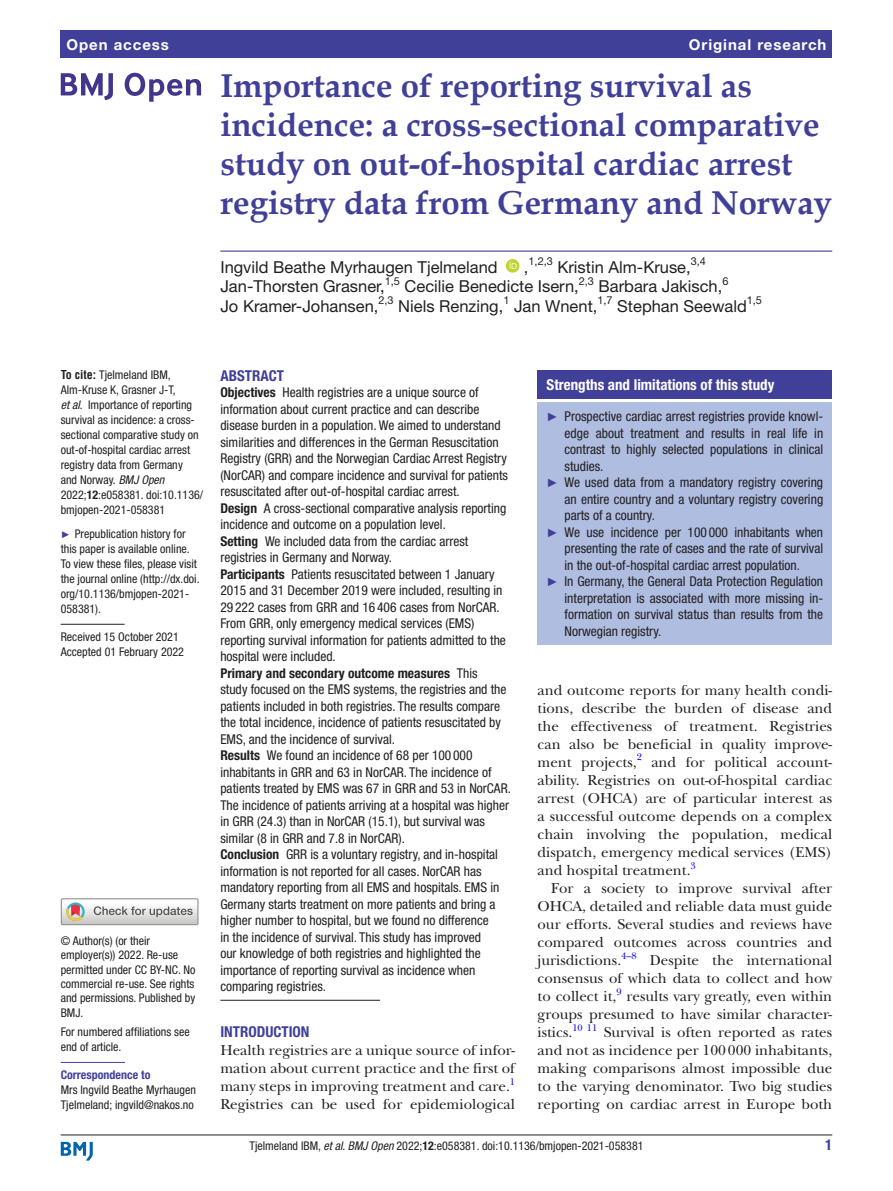
<style>
.page{position:relative;width:893px;height:1191px;background:#fff}
.page>*{position:absolute;margin:0;border:0;box-sizing:border-box;transform-origin:0 0}
.t1{font:700 33px/39px "Book Antiqua";color:#414099}
.t2{font:16.5px "Helvetica Neue LT Std";color:#231f20}
.t3{font:15px/18px "New Baskerville";color:#231f20;text-align:justify}
.t4{font:700 condensed 15px "Helvetica Neue LT Std";color:#fff}
.t5{font:700 15px "Helvetica Neue LT Std";letter-spacing:.065em;color:#fff}
.t6{font:700 condensed 15px "Helvetica Neue LT Std";color:#414099}
.t7{font:condensed 13.5px/16.5px "Helvetica Neue LT Std";color:#231f20}
.t8{font:condensed 12px/15px "Helvetica Neue LT Std";color:#231f20}
.t9{font:700 condensed 12px "Helvetica Neue LT Std";color:#414099}
.t10{font:10.95px "Helvetica Neue LT Std";color:#231f20}
.t11{font:9.9px "New Baskerville";color:#00f}
.s1{font-family:"Helvetica LT Std";font-weight:700}
.s2{font-style:italic}
.s3{font-weight:700}
.s4{font-family:"Arial";font-stretch:normal;font-size:9.75px;color:#414099}
.s5{font-family:"Arial";font-stretch:normal;font-size:12px;color:#414099}
</style>
<div class="page">
<hr style="left:61px;top:1134px;width:771px;height:1px;background:#231f20">
<svg style="left:61px;top:1141px;width:32px;height:19px"></svg>
<div style="left:61px;top:31px;width:771px;height:27px;background:#414099"></div>
<hr style="left:220px;top:250px;width:612px;height:2px;background:#414099">
<svg style="left:506px;top:259px;width:13px;height:14px"></svg>
<hr style="left:61px;top:624px;width:64px;height:1px;background:#231f20">
<hr style="left:61px;top:1062px;width:64px;height:1px;background:#414099">
<svg style="left:61px;top:73px;width:52px;height:27px"></svg>
<svg style="left:125px;top:73px;width:76px;height:29px"></svg>
<div style="left:61px;top:898px;width:138px;height:27px;border:1px solid #969090"></div>
<svg style="left:61px;top:898px;width:137px;height:26px"></svg>
<hr style="left:220px;top:1000px;width:160px;height:1px;background:#231f20">
<div style="left:538px;top:370px;width:294px;height:29px;background:#414099"></div>
<div style="left:538px;top:403px;width:294px;height:242px;background:#afbde1"></div>
<p class="t5" style="left:66px;top:35px;width:104px">Open access</p>
<p class="t5" style="left:689px;top:35px;width:139px">Original research</p>
<h1 class="t1" style="left:220px;top:66px;width:613px">Importance of reporting survival as incidence: a cross-sectional comparative study on out-of-hospital cardiac arrest registry data from Germany and Norway</h1>
<p class="t2" style="left:220px;top:257px;width:279px">Ingvild Beathe Myrhaugen Tjelmeland</p>
<p class="t2" style="left:524px;top:257px;width:6px">,</p>
<p class="t10" style="left:529px;top:255px;width:26px">1,2,3</p>
<p class="t2" style="left:557px;top:257px;width:135px">Kristin Alm-Kruse,</p>
<p class="t10" style="left:691px;top:255px;width:17px">3,4</p>
<p class="t2" style="left:220px;top:276px;width:166px">Jan-Thorsten Grasner,</p>
<p class="t10" style="left:385px;top:274px;width:17px">1,5</p>
<p class="t2" style="left:405px;top:276px;width:176px">Cecilie Benedicte Isern,</p>
<p class="t10" style="left:579px;top:274px;width:17px">2,3</p>
<p class="t2" style="left:599px;top:276px;width:125px">Barbara Jakisch,</p>
<p class="t10" style="left:722px;top:274px;width:8px">6</p>
<p class="t2" style="left:220px;top:296px;width:160px">Jo Kramer-Johansen,</p>
<p class="t10" style="left:378px;top:294px;width:17px">2,3</p>
<p class="t2" style="left:398px;top:296px;width:107px">Niels Renzing,</p>
<p class="t10" style="left:503px;top:294px;width:8px">1</p>
<p class="t2" style="left:514px;top:296px;width:85px">Jan Wnent,</p>
<p class="t10" style="left:597px;top:294px;width:17px">1,7</p>
<p class="t2" style="left:617px;top:296px;width:131px">Stephan Seewald</p>
<p class="t10" style="left:747px;top:294px;width:17px">1,5</p>
<p class="t8" style="left:61px;top:367px;width:144px"><span class="s1">To cite:</span> Tjelmeland IBM,<br>Alm-Kruse K, Grasner J-T,<br><span class="s2">et al</span>. Importance of reporting survival as incidence: a cross&shy;sectional comparative study on out-of-hospital cardiac arrest registry data from Germany<br>and Norway. <span class="s2">BMJ Open<br></span>2022;<span class="s3">12</span>:e058381. doi:10.1136/ bmjopen-2021-058381</p>
<p class="t8" style="left:61px;top:526px;width:140px"><span class="s4">►</span> Prepublication history for this paper is available online.<br>To view these files, please visit the journal online (http://dx.doi. org/10.1136/bmjopen-2021-<br>058381).</p>
<p class="t8" style="left:61px;top:629px;width:125px">Received 15 October 2021<br>Accepted 01 February 2022</p>
<p class="t8" style="left:61px;top:933px;width:136px;line-height:14.4px">© Author(s) (or their employer(s)) 2022. Re-use permitted under CC BY-NC. No commercial re-use. See rights and permissions. Published by<br>BMJ.</p>
<p class="t8" style="left:61px;top:1024px;width:130px">For numbered affiliations see end of article.</p>
<p class="t9" style="left:61px;top:1067px;width:91px">Correspondence to</p>
<p class="t8" style="left:61px;top:1082px;width:137px">Mrs Ingvild Beathe Myrhaugen<br>Tjelmeland; ingvild@nakos.no</p>
<p class="t6" style="left:220px;top:366px;width:65px">ABSTRACT</p>
<p class="t7" style="left:220px;top:384px;width:292px"><span class="s3">Objectives</span> Health registries are a unique source of information about current practice and can describe disease burden in a population. We aimed to understand similarities and differences in the German Resuscitation Registry (GRR) and the Norwegian Cardiac Arrest Registry (NorCAR) and compare incidence and survival for patients resuscitated after out-of-hospital cardiac arrest.<br><span class="s3">Design</span> A cross-sectional comparative analysis reporting incidence and outcome on a population level.<br><span class="s3">Setting</span> We included data from the cardiac arrest registries in Germany and Norway.<br><span class="s3">Participants</span> Patients resuscitated between 1 January 2015 and 31 December 2019 were included, resulting in 29 222 cases from GRR and 16 406 cases from NorCAR.<br>From GRR, only emergency medical services (EMS) reporting survival information for patients admitted to the hospital were included.<br><span class="s3">Primary and secondary outcome measures</span> This<br>study focused on the EMS systems, the registries and the patients included in both registries. The results compare the total incidence, incidence of patients resuscitated by EMS, and the incidence of survival.<br><span class="s3">Results</span> We found an incidence of 68 per 100 000 inhabitants in GRR and 63 in NorCAR. The incidence of patients treated by EMS was 67 in GRR and 53 in NorCAR.<br>The incidence of patients arriving at a hospital was higher in GRR (24.3) than in NorCAR (15.1), but survival was similar (8 in GRR and 7.8 in NorCAR).<br><span class="s3">Conclusion</span> GRR is a voluntary registry, and in-hospital information is not reported for all cases. NorCAR has mandatory reporting from all EMS and hospitals. EMS in Germany starts treatment on more patients and bring a higher number to hospital, but we found no difference<br>in the incidence of survival. This study has improved<br>our knowledge of both registries and highlighted the importance of reporting survival as incidence when comparing registries.</p>
<p class="t6" style="left:220px;top:1023px;width:91px">INTRODUCTION</p>
<p class="t3" style="left:220px;top:1041px;width:296px">Health registries are a unique source of infor&shy;mation about current practice and the first of many steps in improving treatment and care.</p>
<p class="t11" style="left:510px;top:1075px;width:7px">1</p>
<p class="t3" style="left:220px;top:1095px;width:296px">Registries can be used for epidemiological</p>
<p class="t4" style="left:547px;top:375px;width:229px">Strengths and limitations of this study</p>
<p class="t7" style="left:547px;top:408px;width:278px"><span class="s5">►</span> Prospective cardiac arrest registries provide knowl-</p>
<p class="t7" style="left:565px;top:425px;width:260px">edge about treatment and results in real life in</p>
<p class="t7" style="left:565px;top:441px;width:260px">contrast to highly selected populations in clinical</p>
<p class="t7" style="left:565px;top:458px;width:40px">studies.</p>
<p class="t7" style="left:547px;top:474px;width:278px"><span class="s5">►</span> We used data from a mandatory registry covering</p>
<p class="t7" style="left:565px;top:491px;width:260px">an entire country and a voluntary registry covering</p>
<p class="t7" style="left:565px;top:507px;width:92px">parts of a country.</p>
<p class="t7" style="left:547px;top:524px;width:278px"><span class="s5">►</span> We use incidence per 100 000 inhabitants when</p>
<p class="t7" style="left:565px;top:540px;width:260px">presenting the rate of cases and the rate of survival</p>
<p class="t7" style="left:565px;top:557px;width:237px">in the out-of-hospital cardiac arrest population.</p>
<p class="t7" style="left:547px;top:573px;width:278px"><span class="s5">►</span> In Germany, the General Data Protection Regulation</p>
<p class="t7" style="left:565px;top:590px;width:260px">interpretation is associated with more missing in-</p>
<p class="t7" style="left:565px;top:606px;width:260px">formation on survival status than results from the</p>
<p class="t7" style="left:565px;top:623px;width:98px">Norwegian registry.</p>
<p class="t3" style="left:538px;top:681px;width:296px">and outcome reports for many health condi&shy;tions, describe the burden of disease and the effectiveness of treatment. Registries can also be beneficial in quality improve&shy;ment projects,<sup>2</sup></p>
<p class="t3" style="left:538px;top:753px;width:296px;text-indent:114px">and for political account&shy;ability. Registries on out-of-hospital cardiac arrest (OHCA) are of particular interest as a successful outcome depends on a complex chain involving the population, medical dispatch, emergency medical services (EMS) and hospital treatment.</p>
<p class="t11" style="left:691px;top:859px;width:7px">3</p>
<p class="t3" style="left:538px;top:879px;width:296px;text-indent:14px">For a society to improve survival after OHCA, detailed and reliable data must guide our efforts. Several studies and reviews have compared outcomes across countries and jurisdictions.</p>
<p class="t11" style="left:621px;top:949px;width:17px">4–8</p>
<p class="t3" style="left:538px;top:951px;width:296px;text-indent:112px">Despite the international consensus of which data to collect and how to collect it,</p>
<p class="t11" style="left:616px;top:985px;width:7px">9</p>
<p class="t3" style="left:538px;top:987px;width:296px;text-indent:89px">results vary greatly, even within groups presumed to have similar character&shy;istics.</p>
<p class="t11" style="left:572px;top:1021px;width:26px">10 11</p>
<p class="t3" style="left:538px;top:1023px;width:296px;text-indent:66px">Survival is often reported as rates and not as incidence per 100000 inhabitants, making comparisons almost impossible due to the varying denominator. Two big studies reporting on cardiac arrest in Europe both</p>
<p class="t8" style="left:249px;top:1137px;width:396px">Tjelmeland IBM, <span class="s2">et al</span>. <span class="s2">BMJ Open</span> 2022;<span class="s3">12</span>:e058381. doi:10.1136/bmjopen-2021-058381</p>
<p class="t6" style="left:825px;top:1135px;width:9px">1</p>
</div>
